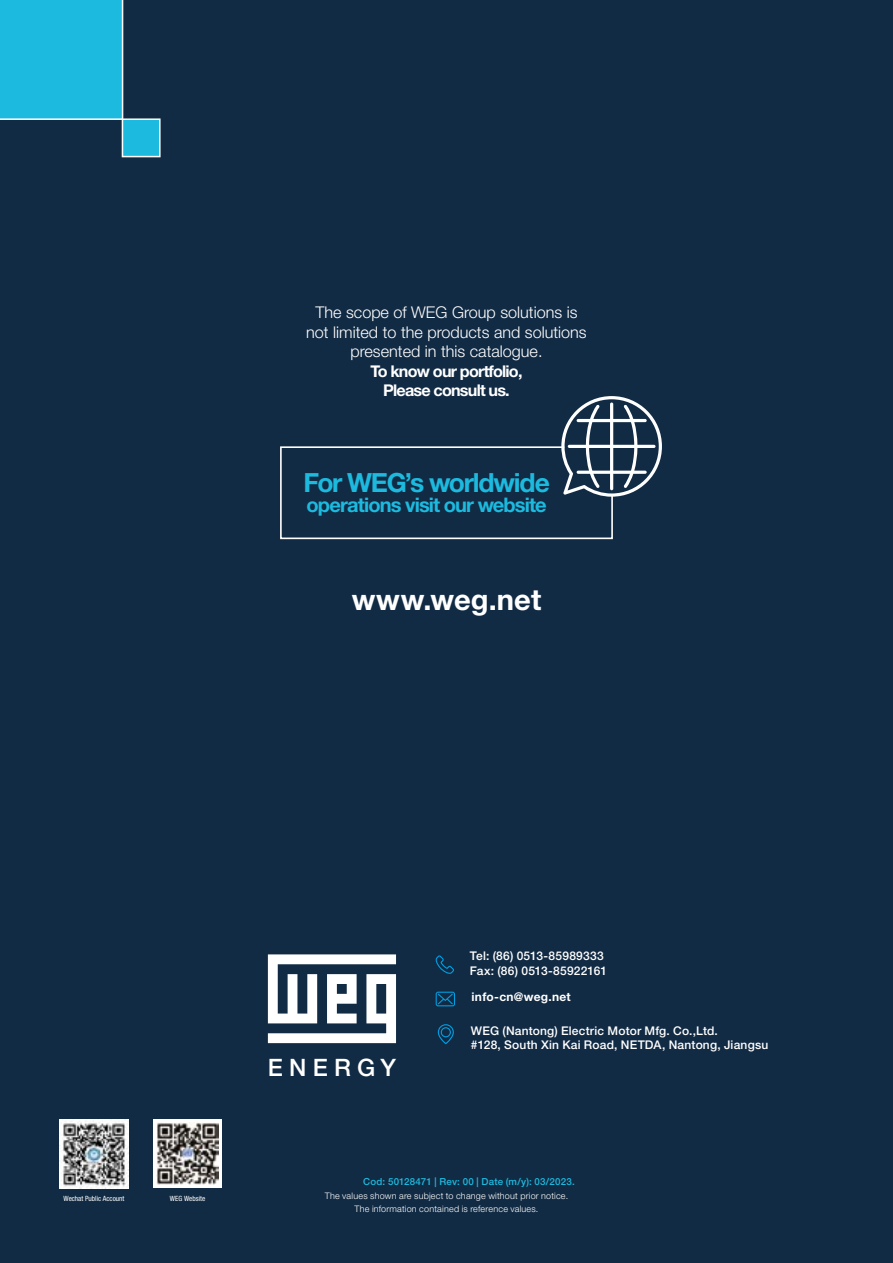
<style>
.page{position:relative;width:893px;height:1263px;background:#122b44}
.page>*{position:absolute;margin:0;border:0;box-sizing:border-box;transform-origin:0 0}
.t1{font:700 29.1px "Helvetica Neue LT Pro";letter-spacing:.005em;color:#fff}
.t2{font:700 26.4px "Helvetica Neue LT Pro";letter-spacing:-.045em;color:#1dbadf}
.t3{font:500 24px "Helvetica Neue LT Pro";letter-spacing:.26em;color:#fff}
.t4{font:700 20.1px "Helvetica Neue LT Pro";letter-spacing:-.045em;color:#1dbadf}
.t5{font:300 16.2px/19.5px "Helvetica Neue LT Pro";color:#fff;text-align:center}
.t6{font:700 16.2px/19.5px "Helvetica Neue LT Pro";letter-spacing:-.05em;color:#fff;text-align:center}
.t7{font:500 12px/14.4px "Helvetica Neue LT Pro";letter-spacing:.015em;color:#fff}
.t8{font:700 12px "Helvetica Neue LT Pro";letter-spacing:.02em;color:#fff}
.t9{font:500 9.75px "Helvetica Neue LT Pro";letter-spacing:.02em;color:#1dbadf}
.t10{font:300 9px/12.8px "Helvetica Neue LT Pro";letter-spacing:.025em;color:#fff;text-align:center}
.t11{font:condensed 7.2px "Helvetica Neue LT Pro";color:#fff}
</style>
<div class="page">
<svg style="left:280px;top:396px;width:382px;height:144px"></svg>
<div style="left:122px;top:118px;width:39px;height:39px;background:#1dbadf;border:2px solid #fff"></div>
<div style="left:0;top:0;width:123px;height:120px;background:#1dbadf"></div>
<svg style="left:438px;top:1024px;width:16px;height:20px"></svg>
<svg style="left:436px;top:955px;width:18px;height:19px"></svg>
<svg style="left:436px;top:992px;width:19px;height:14px"></svg>
<svg style="left:268px;top:954px;width:128px;height:89px"></svg>
<img style="left:60px;top:1119px;width:68px;height:69px">
<div style="left:153px;top:1119px;width:69px;height:69px;background:#fff"></div>
<img style="left:157px;top:1123px;width:62px;height:62px">
<h3 class="t5" style="left:306px;top:302px;width:282px">The scope of WEG Group solutions is not limited to the products and solutions presented in this catalogue.</h3>
<h3 class="t6" style="left:370px;top:361px;width:154px">To know our portfolio,<br>Please consult us.</h3>
<h2 class="t2" style="left:303px;top:466px;width:248px">For WEG’s worldwide</h2>
<h3 class="t4" style="left:307px;top:492px;width:242px">operations visit our website</h3>
<h1 class="t1" style="left:352px;top:581px;width:191px">www.weg.net</h1>
<p class="t11" style="left:64px;top:1194px;width:62px">Wechat Public Account</p>
<p class="t11" style="left:170px;top:1194px;width:37px">WEG Website</p>
<p class="t7" style="left:470px;top:948px;width:139px">Tel: (86) 0513-85989333<br>Fax: (86) 0513-85922161</p>
<p class="t8" style="left:472px;top:989px;width:101px">info-cn@weg.net</p>
<h3 class="t3" style="left:268px;top:1053px;width:130px">ENERGY</h3>
<p class="t7" style="left:471px;top:1023px;width:299px">WEG (Nantong) Electric Motor Mfg. Co.,Ltd.<br>#128, South Xin Kai Road, NETDA, Nantong, Jiangsu</p>
<p class="t9" style="left:363px;top:1176px;width:213px">Cod: 50128471 | Rev: 00 | Date (m/y): 03/2023.</p>
<p class="t10" style="left:325px;top:1189px;width:245px">The values shown are subject to change without prior notice.<br>The information contained is reference values.</p>
</div>
